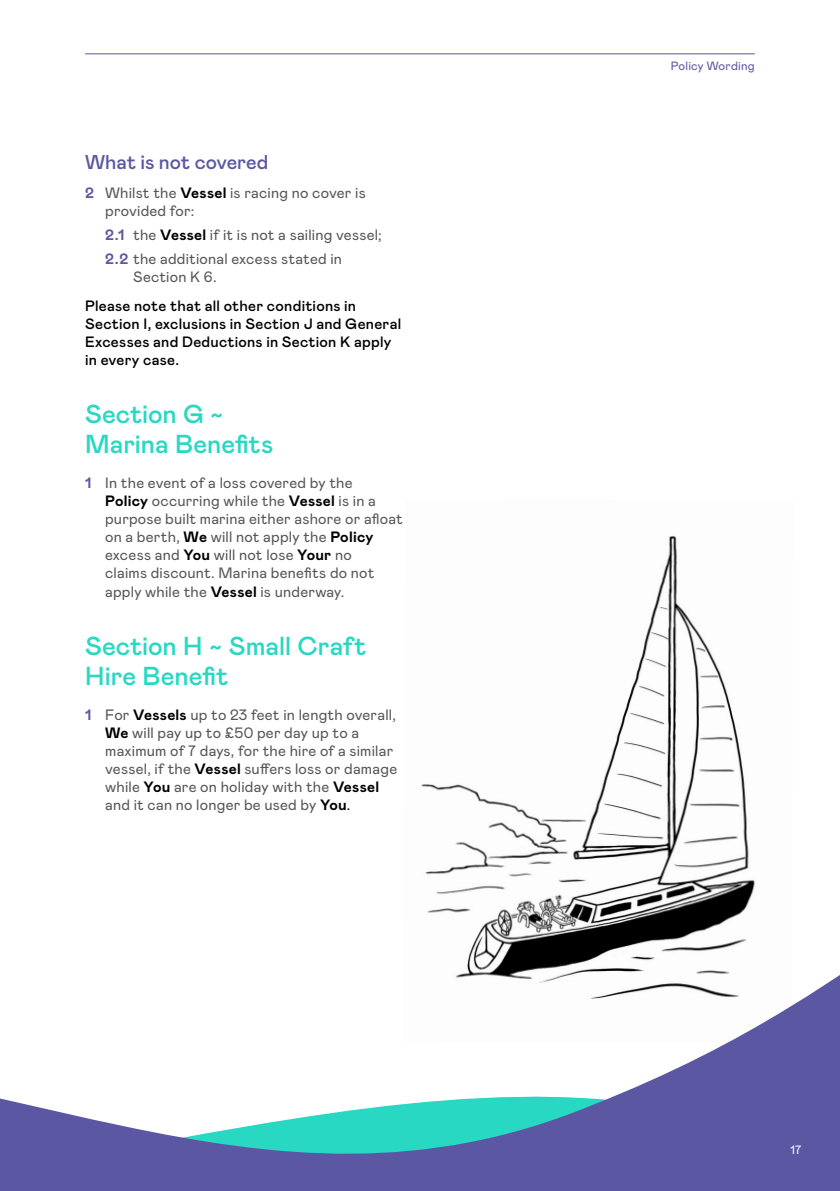
<style>
.page{position:relative;width:840px;height:1191px;background:#fff}
.page>*{position:absolute;margin:0;border:0;box-sizing:border-box;transform-origin:0 0}
.t1{font:500 26px/30px "Mabry Pro";color:#28d8c3}
.t2{font:500 20px "Mabry Pro";letter-spacing:-.005em;color:#5c57a2}
.t3{font:15px/18px "Mabry Pro";letter-spacing:.015em;color:#575756}
.t4{font:500 15px/18px "Mabry Pro";letter-spacing:.015em;color:#000}
.t5{font:12px "Mabry Pro";letter-spacing:.02em;color:#5c57a2}
.t6{font:12px "Mabry Pro";color:#fff}
.s1{font-weight:700;color:#5c57a2}
.s2{font-weight:700;color:#000}
.s3{color:#000}
</style>
<div class="page">
<img style="left:421px;top:536px;width:324px;height:250px">
<hr style="left:85px;top:53px;width:669px;height:1px;background:#5c57a2">
<svg style="left:0;top:786px;width:839px;height:405px"></svg>
<h2 class="t2" style="left:85px;top:148px;width:185px">What is not covered</h2>
<p class="t3" style="left:105px;top:183px;width:262px;text-indent:-20px"><span class="s1">2</span> Whilst the <span class="s2">Vessel</span> is racing no cover is provided for:</p>
<p class="t3" style="left:105px;top:222px;width:278px;line-height:23.6px"><span class="s1">2.1</span> the <span class="s2">Vessel</span> if it is not a sailing vessel;<br><span class="s1">2.2</span> the additional excess stated in</p>
<p class="t3" style="left:133px;top:267px;width:85px">Section K 6.</p>
<p class="t4" style="left:85px;top:296px;width:317px">Please note that all other conditions in Section I, exclusions in Section J and General Excesses and Deductions in Section K apply in every case.</p>
<h1 class="t1" style="left:85px;top:398px;width:190px">Section G ~<br>Marina Benefits</h1>
<p class="t3" style="left:105px;top:473px;width:299px;text-indent:-20px"><span class="s1">1</span> In the event of a loss covered by the<br><span class="s2">Policy</span> occurring while the <span class="s2">Vessel</span> is in a purpose built marina either ashore or afloat on a berth, <span class="s2">We</span> will not apply the <span class="s2">Policy </span>excess and <span class="s2">You</span> will not lose <span class="s2">Your</span> no<br>claims discount. Marina benefits do not apply while the <span class="s2">Vessel</span> is underway.</p>
<h1 class="t1" style="left:85px;top:629px;width:282px">Section H ~ Small Craft<br>Hire Benefit</h1>
<p class="t3" style="left:105px;top:705px;width:293px;text-indent:-20px"><span class="s1">1</span> For <span class="s2">Vessels</span> up to 23 feet in length overall, <span class="s2">We</span> will pay up to £50 per day up to a maximum of 7 days, for the hire of a similar vessel, if the <span class="s2">Vessel</span> suffers loss or damage while <span class="s2">You</span> are on holiday with the <span class="s2">Vessel </span>and it can no longer be used by <span class="s2">You</span><span class="s3">.</span></p>
<p class="t5" style="left:670px;top:57px;width:86px">Policy Wording</p>
<p class="t6" style="left:790px;top:1140px;width:12px">17</p>
</div>
